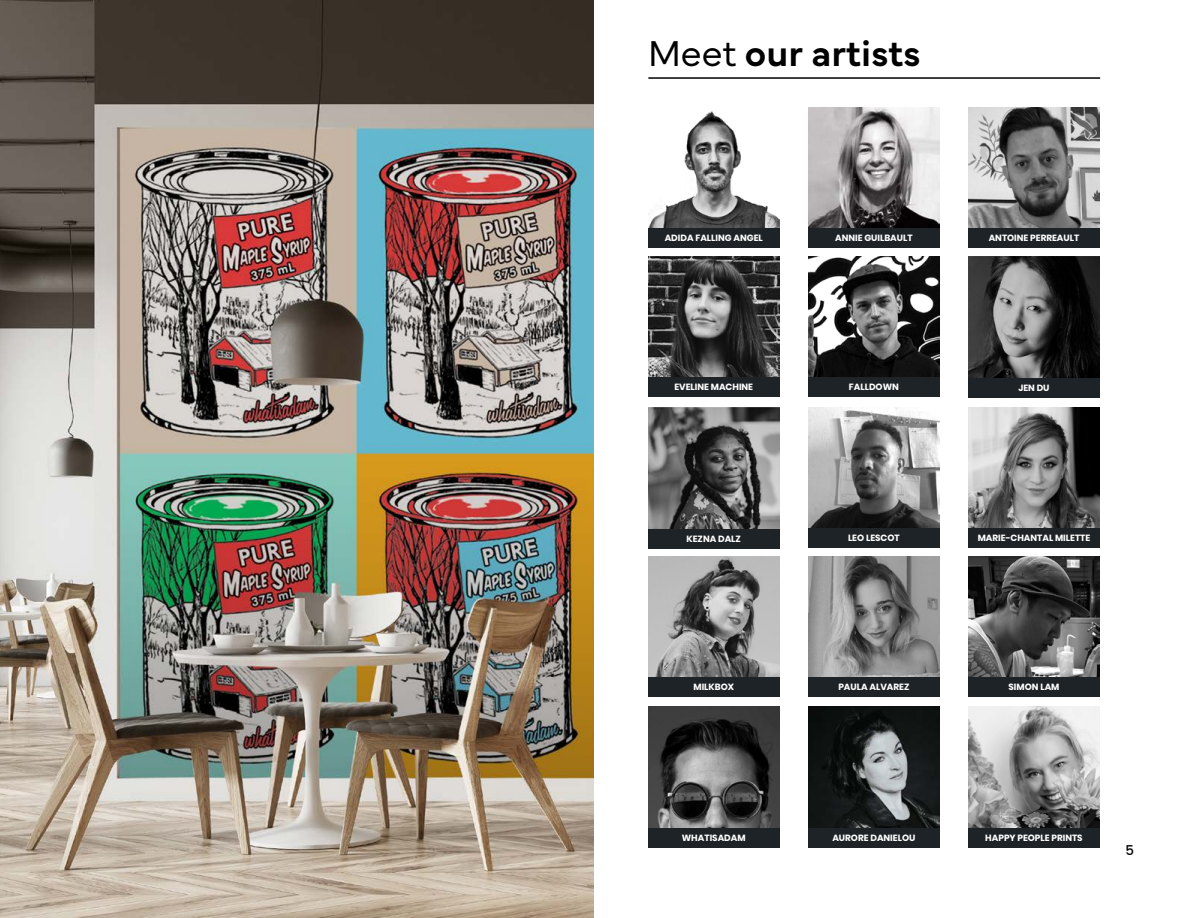
<style>
.page{position:relative;width:1188px;height:918px;background:#fff}
.page>*{position:absolute;margin:0;border:0;box-sizing:border-box;transform-origin:0 0}
.t1{font:600 37.5px "Mundial";color:#000}
.t2{font:500 13.5px "Poppins";color:#000}
.t3{font:700 9px "Poppins";color:#fff}
.s1{font-weight:300}
</style>
<div class="page">
<img style="left:648px;top:111px;width:132px;height:117px">
<img style="left:808px;top:107px;width:132px;height:121px">
<img style="left:968px;top:107px;width:132px;height:121px">
<img style="left:648px;top:257px;width:132px;height:121px">
<img style="left:808px;top:257px;width:132px;height:121px">
<img style="left:808px;top:407px;width:132px;height:121px">
<img style="left:968px;top:407px;width:132px;height:121px">
<img style="left:808px;top:557px;width:132px;height:120px">
<img style="left:648px;top:557px;width:132px;height:120px">
<img style="left:968px;top:557px;width:132px;height:120px">
<img style="left:648px;top:706px;width:132px;height:122px">
<img style="left:808px;top:706px;width:132px;height:122px">
<img style="left:968px;top:706px;width:132px;height:122px">
<img style="left:968px;top:257px;width:132px;height:122px">
<img style="left:648px;top:407px;width:132px;height:122px">
<div style="left:648px;top:228px;width:132px;height:19px;background:#1e2327"></div>
<div style="left:648px;top:378px;width:132px;height:19px;background:#1e2327"></div>
<div style="left:968px;top:528px;width:132px;height:19px;background:#1e2327"></div>
<div style="left:648px;top:829px;width:132px;height:19px;background:#1e2327"></div>
<div style="left:808px;top:829px;width:132px;height:19px;background:#1e2327"></div>
<div style="left:968px;top:829px;width:132px;height:19px;background:#1e2327"></div>
<div style="left:968px;top:379px;width:132px;height:19px;background:#1e2327"></div>
<div style="left:648px;top:529px;width:132px;height:20px;background:#1e2327"></div>
<div style="left:808px;top:228px;width:132px;height:19px;background:#1e2327"></div>
<div style="left:808px;top:378px;width:132px;height:19px;background:#1e2327"></div>
<div style="left:808px;top:677px;width:132px;height:20px;background:#1e2327"></div>
<div style="left:648px;top:677px;width:132px;height:20px;background:#1e2327"></div>
<div style="left:968px;top:228px;width:132px;height:19px;background:#1e2327"></div>
<div style="left:808px;top:528px;width:132px;height:19px;background:#1e2327"></div>
<div style="left:968px;top:677px;width:132px;height:20px;background:#1e2327"></div>
<img style="left:0;top:0;width:594px;height:918px">
<hr style="left:648px;top:77px;width:452px;height:2px;background:#000">
<h1 class="t1" style="left:648px;top:24px;width:274px"><span class="s1">Meet</span> our artists</h1>
<p class="t3" style="left:665px;top:232px;width:100px">ADIDA FALLING ANGEL</p>
<p class="t3" style="left:835px;top:232px;width:79px">ANNIE GUILBAULT</p>
<p class="t3" style="left:989px;top:232px;width:92px">ANTOINE PERREAULT</p>
<p class="t3" style="left:674px;top:382px;width:80px">EVELINE MACHINE</p>
<p class="t3" style="left:849px;top:382px;width:51px">FALLDOWN</p>
<p class="t3" style="left:1018px;top:383px;width:33px">JEN DU</p>
<p class="t3" style="left:687px;top:534px;width:56px">KEZNA DALZ</p>
<p class="t3" style="left:848px;top:532px;width:53px">LEO LESCOT</p>
<p class="t3" style="left:978px;top:532px;width:114px">MARIE-CHANTAL MILETTE</p>
<p class="t3" style="left:693px;top:682px;width:42px">MILKBOX</p>
<p class="t3" style="left:838px;top:682px;width:72px">PAULA ALVAREZ</p>
<p class="t3" style="left:1009px;top:682px;width:52px">SIMON LAM</p>
<p class="t3" style="left:682px;top:833px;width:65px">WHATISADAM</p>
<p class="t3" style="left:832px;top:833px;width:85px">AURORE DANIELOU</p>
<p class="t3" style="left:985px;top:833px;width:99px">HAPPY PEOPLE PRINTS</p>
<h2 class="t2" style="left:1125px;top:843px;width:10px">5</h2>
</div>
